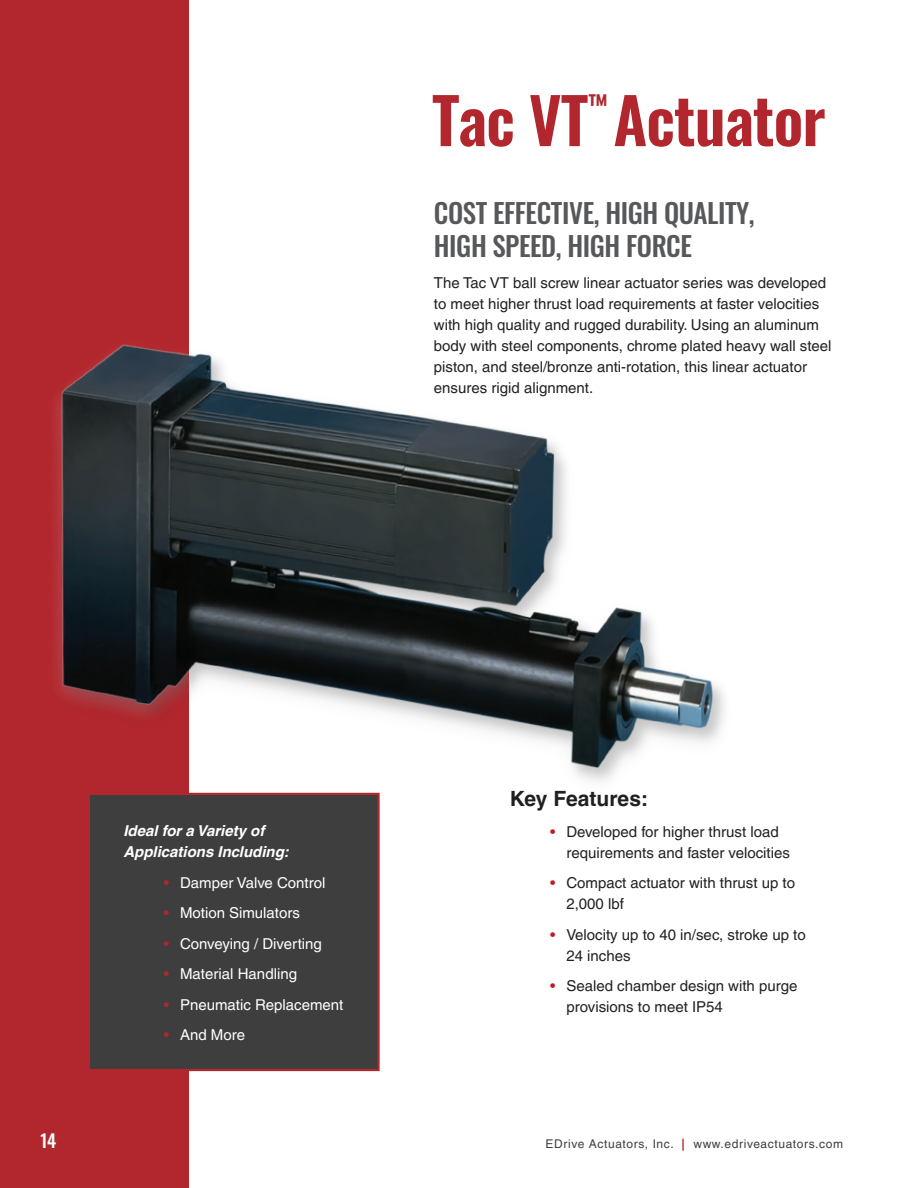
<style>
.page{position:relative;width:918px;height:1188px;background:#fff}
.page>*{position:absolute;margin:0;border:0;box-sizing:border-box;transform-origin:0 0}
.t1{font:600 63px "Oswald";letter-spacing:-.015em;color:#b1272d}
.t2{font:500 27px/33px "Oswald";letter-spacing:-.015em;color:#57585a}
.t3{font:600 24.45px "Oswald";color:#b1272d}
.t4{font:700 21px "Helvetica LT Pro";color:#231f20}
.t5{font:500 18px "Oswald";color:#fff}
.t6{font:15px/21px "Helvetica LT Pro";color:#231f20}
.t7{font:15px "Helvetica LT Pro";color:#fff}
.t8{font:italic 700 15px/21px "Helvetica LT Pro";color:#fff}
.t9{font:12px "Helvetica LT Pro";letter-spacing:.05em;color:#3e3e3f}
.s1{color:#b1272d}
.s2{color:#ba1f24}
.s3{font-weight:700;color:#b1272d}
</style>
<div class="page">
<div style="left:0;top:0;width:189px;height:1188px;background:#b1272d"></div>
<img style="left:56px;top:344px;width:669px;height:449px">
<div style="left:88px;top:793px;width:292px;height:278px;background:#3e3e3f;border:2px solid #b1272d"></div>
<h3 class="t3" style="left:587px;top:82px;width:22px">™</h3>
<h1 class="t1" style="left:432px;top:64px;width:395px">Tac VT Actuator</h1>
<h2 class="t2" style="left:434px;top:194px;width:322px">COST EFFECTIVE, HIGH QUALITY,<br>HIGH SPEED, HIGH FORCE</h2>
<p class="t6" style="left:434px;top:272px;width:399px">The Tac VT ball screw linear actuator series was developed to meet higher thrust load requirements at faster velocities with high quality and rugged durability. Using an aluminum body with steel components, chrome plated heavy wall steel piston, and steel/bronze anti-rotation, this linear actuator ensures rigid alignment.</p>
<p class="t5" style="left:40px;top:1124px;width:17px">14</p>
<p class="t8" style="left:123px;top:821px;width:167px">Ideal for a Variety of<br>Applications Including:</p>
<p class="t7" style="left:164px;top:874px;width:163px"><span class="s1">•</span> Damper Valve Control</p>
<p class="t7" style="left:164px;top:904px;width:138px"><span class="s1">•</span> Motion Simulators</p>
<p class="t7" style="left:164px;top:935px;width:159px"><span class="s1">•</span> Conveying / Diverting</p>
<p class="t7" style="left:164px;top:965px;width:135px"><span class="s1">•</span> Material Handling</p>
<p class="t7" style="left:164px;top:996px;width:181px"><span class="s1">•</span> Pneumatic Replacement</p>
<p class="t7" style="left:164px;top:1026px;width:83px"><span class="s1">•</span> And More</p>
<h3 class="t4" style="left:510px;top:786px;width:140px">Key Features:</h3>
<p class="t6" style="left:566px;top:821px;width:225px;text-indent:-16px"><span class="s2">•</span> Developed for higher thrust load requirements and faster velocities</p>
<p class="t6" style="left:566px;top:872px;width:230px;text-indent:-16px"><span class="s2">•</span> Compact actuator with thrust up to<br>2,000 lbf</p>
<p class="t6" style="left:566px;top:924px;width:241px;text-indent:-16px"><span class="s2">•</span> Velocity up to 40 in/sec, stroke up to<br>24 inches</p>
<p class="t6" style="left:566px;top:975px;width:232px;text-indent:-16px"><span class="s2">•</span> Sealed chamber design with purge provisions to meet IP54</p>
<p class="t9" style="left:546px;top:1136px;width:299px">EDrive Actuators, Inc. <span class="s3">|</span> www.edriveactuators.com</p>
</div>
